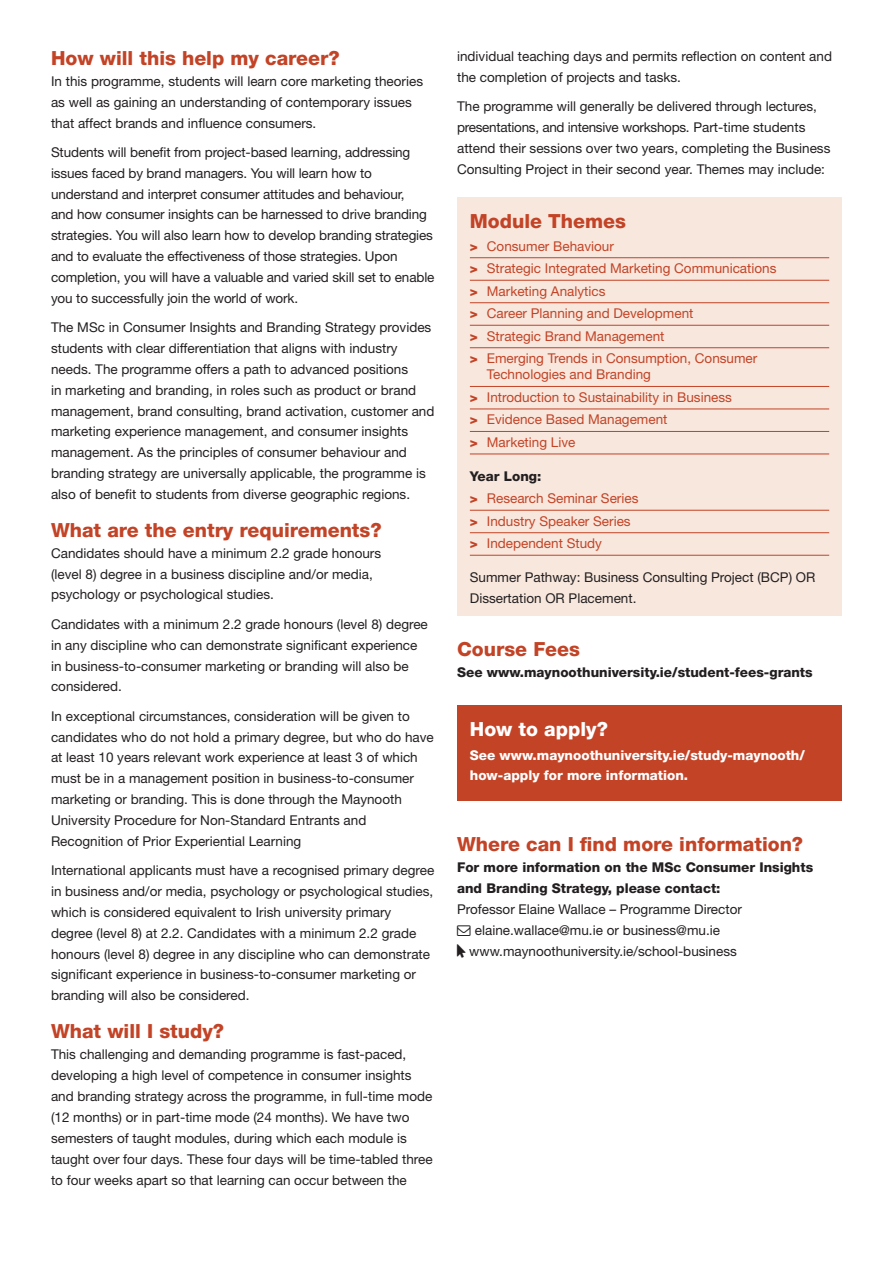
<style>
.page{position:relative;width:893px;height:1263px;background:#fff}
.page>*{position:absolute;margin:0;border:0;box-sizing:border-box;transform-origin:0 0}
.t1{font:800 19.5px "Helvetica Neue LT Std";color:#c34326}
.t2{font:800 19.5px "Helvetica Neue LT Std";color:#fff}
._1_Body{font:13.5px/20.9px "Helvetica Neue LT Std";color:#231f20}
.Module_Themes{font:13.5px/16.2px "Helvetica Neue LT Std";color:#c34326}
._1_Body-2{font:800 13.5px "Helvetica Neue LT Std";color:#231f20}
.t3{font:800 13.5px/19.5px "Helvetica Neue LT Std";color:#fff}
.Bullet_start{font:800 13.5px "Helvetica Neue LT Std";color:#231f20}
.s1{font-weight:800}
</style>
<div class="page">
<div style="left:457px;top:197px;width:385px;height:419px;background:#f7e7dd"></div>
<hr style="left:470px;top:257px;width:359px;height:1px;background:#c34326">
<hr style="left:470px;top:280px;width:359px;height:1px;background:#c34326">
<hr style="left:470px;top:302px;width:359px;height:1px;background:#c34326">
<hr style="left:470px;top:325px;width:359px;height:1px;background:#c34326">
<hr style="left:470px;top:347px;width:359px;height:1px;background:#c34326">
<hr style="left:470px;top:386px;width:359px;height:1px;background:#c34326">
<hr style="left:470px;top:409px;width:359px;height:1px;background:#c34326">
<hr style="left:470px;top:431px;width:359px;height:1px;background:#c34326">
<hr style="left:470px;top:454px;width:359px;height:1px;background:#c34326">
<hr style="left:470px;top:510px;width:359px;height:1px;background:#c34326">
<hr style="left:470px;top:532px;width:359px;height:1px;background:#c34326">
<hr style="left:470px;top:555px;width:359px;height:1px;background:#c34326">
<div style="left:457px;top:705px;width:385px;height:96px;background:#c34326"></div>
<p class="t1" style="left:51px;top:46px;width:290px">How will this help my career?</p>
<p class="_1_Body" style="left:51px;top:70px;width:374px">In this programme, students will learn core marketing theories as well as gaining an understanding of contemporary issues that affect brands and influence consumers.</p>
<p class="_1_Body" style="left:51px;top:141px;width:385px">Students will benefit from project-based learning, addressing issues faced by brand managers. You will learn how to understand and interpret consumer attitudes and behaviour,<br>and how consumer insights can be harnessed to drive branding strategies. You will also learn how to develop branding strategies and to evaluate the effectiveness of those strategies. Upon completion, you will have a valuable and varied skill set to enable you to successfully join the world of work.</p>
<p class="_1_Body" style="left:51px;top:317px;width:385px">The MSc in Consumer Insights and Branding Strategy provides students with clear differentiation that aligns with industry needs. The programme offers a path to advanced positions<br>in marketing and branding, in roles such as product or brand management, brand consulting, brand activation, customer and marketing experience management, and consumer insights management. As the principles of consumer behaviour and branding strategy are universally applicable, the programme is also of benefit to students from diverse geographic regions.</p>
<p class="t1" style="left:51px;top:518px;width:332px">What are the entry requirements?</p>
<p class="_1_Body" style="left:51px;top:542px;width:332px">Candidates should have a minimum 2.2 grade honours (level 8) degree in a business discipline and/or media, psychology or psychological studies.</p>
<p class="_1_Body" style="left:51px;top:613px;width:378px">Candidates with a minimum 2.2 grade honours (level 8) degree in any discipline who can demonstrate significant experience in business-to-consumer marketing or branding will also be considered.</p>
<p class="_1_Body" style="left:51px;top:705px;width:384px">In exceptional circumstances, consideration will be given to candidates who do not hold a primary degree, but who do have at least 10 years relevant work experience at least 3 of which must be in a management position in business-to-consumer marketing or branding. This is done through the Maynooth University Procedure for Non-Standard Entrants and Recognition of Prior Experiential Learning</p>
<p class="_1_Body" style="left:51px;top:860px;width:385px">International applicants must have a recognised primary degree in business and/or media, psychology or psychological studies, which is considered equivalent to Irish university primary degree (level 8) at 2.2. Candidates with a minimum 2.2 grade honours (level 8) degree in any discipline who can demonstrate significant experience in business-to-consumer marketing or branding will also be considered.</p>
<p class="t1" style="left:51px;top:1020px;width:175px">What will I study?</p>
<p class="_1_Body" style="left:51px;top:1044px;width:383px">This challenging and demanding programme is fast-paced, developing a high level of competence in consumer insights and branding strategy across the programme, in full-time mode (12 months) or in part-time mode (24 months). We have two semesters of taught modules, during which each module is taught over four days. These four days will be time-tabled three to four weeks apart so that learning can occur between the</p>
<p class="_1_Body" style="left:457px;top:45px;width:376px">individual teaching days and permits reflection on content and the completion of projects and tasks.</p>
<p class="_1_Body" style="left:457px;top:96px;width:375px">The programme will generally be delivered through lectures, presentations, and intensive workshops. Part-time students attend their sessions over two years, completing the Business Consulting Project in their second year. Themes may include:</p>
<p class="t1" style="left:470px;top:210px;width:158px">Module Themes</p>
<p class="Module_Themes" style="left:470px;top:237px;width:146px"><span class="s1">&gt;</span> Consumer Behaviour</p>
<p class="Module_Themes" style="left:470px;top:260px;width:308px"><span class="s1">&gt;</span> Strategic Integrated Marketing Communications</p>
<p class="Module_Themes" style="left:470px;top:282px;width:137px"><span class="s1">&gt;</span> Marketing Analytics</p>
<p class="Module_Themes" style="left:470px;top:305px;width:225px"><span class="s1">&gt;</span> Career Planning and Development</p>
<p class="Module_Themes" style="left:470px;top:327px;width:196px"><span class="s1">&gt;</span> Strategic Brand Management</p>
<p class="Module_Themes" style="left:487px;top:350px;width:272px;text-indent:-17px"><span class="s1">&gt;</span> Emerging Trends in Consumption, Consumer<br>Technologies and Branding</p>
<p class="Module_Themes" style="left:470px;top:389px;width:264px"><span class="s1">&gt;</span> Introduction to Sustainability in Business</p>
<p class="Module_Themes" style="left:470px;top:411px;width:199px"><span class="s1">&gt;</span> Evidence Based Management</p>
<p class="Module_Themes" style="left:470px;top:434px;width:107px"><span class="s1">&gt;</span> Marketing Live</p>
<p class="Bullet_start" style="left:470px;top:468px;width:73px">Year Long:</p>
<p class="Module_Themes" style="left:470px;top:490px;width:170px"><span class="s1">&gt;</span> Research Seminar Series</p>
<p class="Module_Themes" style="left:470px;top:512px;width:162px"><span class="s1">&gt;</span> Industry Speaker Series</p>
<p class="Module_Themes" style="left:470px;top:535px;width:134px"><span class="s1">&gt;</span> Independent Study</p>
<p class="_1_Body" style="left:470px;top:566px;width:347px">Summer Pathway: Business Consulting Project (BCP) OR<br>Dissertation OR Placement.</p>
<p class="t1" style="left:457px;top:638px;width:124px">Course Fees</p>
<p class="_1_Body-2" style="left:457px;top:664px;width:357px">See www.maynoothuniversity.ie/student-fees-grants</p>
<p class="t2" style="left:470px;top:718px;width:139px">How to apply?</p>
<p class="t3" style="left:470px;top:745px;width:337px">See www.maynoothuniversity.ie/study-maynooth/ how-apply for more information.</p>
<p class="t1" style="left:457px;top:833px;width:348px">Where can I find more information?</p>
<p class="_1_Body-2" style="left:457px;top:859px;width:358px">For more information on the MSc Consumer Insights</p>
<p class="_1_Body-2" style="left:457px;top:880px;width:265px">and Branding Strategy, please contact:</p>
<p class="_1_Body" style="left:457px;top:899px;width:286px">Professor Elaine Wallace – Programme Director</p>
<p class="_1_Body" style="left:475px;top:920px;width:247px">elaine.wallace@mu.ie or business@mu.ie</p>
<p class="_1_Body" style="left:469px;top:941px;width:269px">www.maynoothuniversity.ie/school-business</p>
</div>
